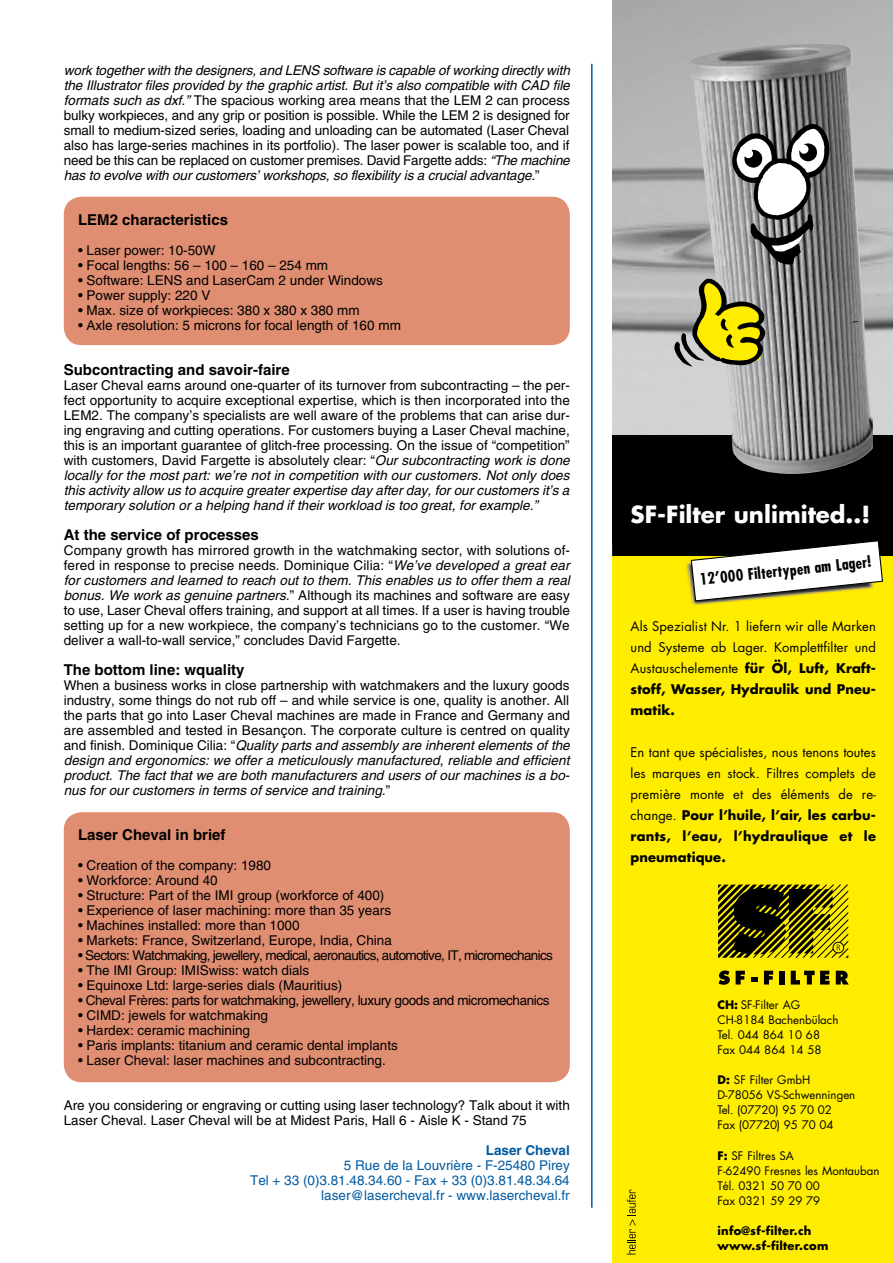
<style>
.page{position:relative;width:893px;height:1263px;background:#fff}
.page>*{position:absolute;margin:0;border:0;box-sizing:border-box;transform-origin:0 0}
.t1{font:700 22.95px "Futura";color:#fff}
.t2{font:700 condensed 15.45px "Futura";color:#000}
.t3{font:700 15px "Helvetica";color:#000}
.t4{font:13.5px/15px "Helvetica";color:#000;text-align:justify}
.t5{font:13.5px/15px "Helvetica";color:#005aa2;text-align:right}
.t6{font:13.5px "Helvetica";letter-spacing:-.05em;color:#000}
.t7{font:13.5px "Helvetica";letter-spacing:-.03em;color:#000}
.t8{font:700 13.5px "Helvetica";color:#005aa2}
.t9{font:13.05px/21px "Futura";letter-spacing:.005em;color:#000;text-align:justify}
.t10{font:11.55px/15px "Futura";color:#000}
.t11{font:700 11.55px/15px "Futura";letter-spacing:.02em;color:#000}
.s1{font-style:italic}
.s2{font-weight:700}
</style>
<div class="page">
<div style="left:613px;top:545px;width:280px;height:718px;background:#ffed00"></div>
<img style="left:613px;top:0;width:280px;height:435px">
<svg style="left:718px;top:884px;width:130px;height:74px"></svg>
<svg style="left:718px;top:970px;width:12px;height:15px"></svg>
<svg style="left:736px;top:971px;width:9px;height:13px"></svg>
<svg style="left:751px;top:977px;width:6px;height:4px"></svg>
<svg style="left:764px;top:971px;width:9px;height:13px"></svg>
<div style="left:779px;top:971px;width:5px;height:13px;background:#000"></div>
<svg style="left:791px;top:971px;width:38px;height:13px"></svg>
<svg style="left:836px;top:971px;width:13px;height:13px"></svg>
<svg style="left:627px;top:1189px;width:9px;height:65px"></svg>
<img style="left:686px;top:562px;width:40px;height:43px">
<div style="left:613px;top:435px;width:280px;height:121px;background:#000"></div>
<svg style="left:690px;top:541px;width:193px;height:61px"></svg>
<img style="left:689px;top:43px;width:184px;height:431px">
<svg style="left:803px;top:321px;width:79px;height:10px"></svg>
<svg style="left:732px;top:123px;width:98px;height:142px"></svg>
<svg style="left:674px;top:278px;width:91px;height:90px;background:#a7a252"></svg>
<div style="left:64px;top:197px;width:506px;height:148px;background:#e08e72;border-radius:18px"></div>
<div style="left:64px;top:812px;width:506px;height:270px;background:#e08e72;border-radius:18px"></div>
<hr style="left:591px;top:64px;width:2px;height:1144px;background:#005aa2">
<p class="t4" style="left:64px;top:63px;width:508px"><span class="s1">work together with the designers, and LENS software is capable of working directly with the Illustrator files provided by the graphic artist. But it’s also compatible with CAD file formats such as dxf.”</span> The spacious working area means that the LEM 2 can process bulky workpieces, and any grip or position is possible. While the LEM 2 is designed for small to medium-sized series, loading and unloading can be automated (Laser Cheval also has large-series machines in its portfolio). The laser power is scalable too, and if need be this can be replaced on customer premises. David Fargette adds: <span class="s1">“The machine has to evolve with our customers’ workshops, so flexibility is a crucial advantage.</span>”</p>
<p class="t3" style="left:78px;top:210px;width:152px">LEM2 characteristics</p>
<p class="t4" style="left:78px;top:243px;width:139px">• Laser power: 10-50W</p>
<p class="t4" style="left:78px;top:258px;width:252px">• Focal lengths: 56 – 100 – 160 – 254 mm</p>
<p class="t4" style="left:78px;top:273px;width:306px">• Software: LENS and LaserCam 2 under Windows</p>
<p class="t4" style="left:78px;top:288px;width:134px">• Power supply: 220 V</p>
<p class="t4" style="left:78px;top:303px;width:283px">• Max. size of workpieces: 380 x 380 x 380 mm</p>
<p class="t4" style="left:78px;top:318px;width:324px">• Axle resolution: 5 microns for focal length of 160 mm</p>
<p class="t3" style="left:64px;top:360px;width:227px">Subcontracting and savoir-faire</p>
<p class="t4" style="left:64px;top:378px;width:508px">Laser Cheval earns around one-quarter of its turnover from subcontracting – the per&shy;fect opportunity to acquire exceptional expertise, which is then incorporated into the LEM2. The company’s specialists are well aware of the problems that can arise dur&shy;ing engraving and cutting operations. For customers buying a Laser Cheval machine, this is an important guarantee of glitch-free processing. On the issue of “competition” with customers, David Fargette is absolutely clear: “<span class="s1">Our subcontracting work is done locally for the most part: we’re not in competition with our customers. Not only does this activity allow us to acquire greater expertise day after day, for our customers it’s a temporary solution or a helping hand if their workload is too great, for example.”</span></p>
<p class="t3" style="left:64px;top:525px;width:197px">At the service of processes</p>
<p class="t4" style="left:64px;top:543px;width:508px">Company growth has mirrored growth in the watchmaking sector, with solutions of&shy;fered in response to precise needs. Dominique Cilia: “<span class="s1">We’ve developed a great ear for customers and learned to reach out to them. This enables us to offer them a real bonus. We work as genuine partners.</span>” Although its machines and software are easy to use, Laser Cheval offers training, and support at all times. If a user is having trouble setting up for a new workpiece, the company’s technicians go to the customer. “We deliver a wall-to-wall service,” concludes David Fargette.</p>
<p class="t3" style="left:64px;top:660px;width:182px">The bottom line: wquality</p>
<p class="t4" style="left:64px;top:678px;width:508px">When a business works in close partnership with watchmakers and the luxury goods industry, some things do not rub off – and while service is one, quality is another. All the parts that go into Laser Cheval machines are made in France and Germany and are assembled and tested in Besançon. The corporate culture is centred on quality and finish. Dominique Cilia: “<span class="s1">Quality parts and assembly are inherent elements of the design and ergonomics: we offer a meticulously manufactured, reliable and efficient product. The fact that we are both manufacturers and users of our machines is a bo&shy;nus for our customers in terms of service and training.</span>”</p>
<p class="t3" style="left:78px;top:825px;width:149px">Laser Cheval in brief</p>
<p class="t4" style="left:78px;top:858px;width:195px">• Creation of the company: 1980</p>
<p class="t4" style="left:78px;top:873px;width:141px">• Workforce: Around 40</p>
<p class="t4" style="left:78px;top:888px;width:308px">• Structure: Part of the IMI group (workforce of 400)</p>
<p class="t4" style="left:78px;top:903px;width:315px">• Experience of laser machining: more than 35 years</p>
<p class="t4" style="left:78px;top:918px;width:223px">• Machines installed: more than 1000</p>
<p class="t4" style="left:78px;top:933px;width:315px">• Markets: France, Switzerland, Europe, India, China</p>
<p class="t6" style="left:78px;top:947px;width:476px">• Sectors: Watchmaking, jewellery, medical, aeronautics, automotive, IT, micromechanics</p>
<p class="t4" style="left:78px;top:963px;width:233px">• The IMI Group: IMISwiss: watch dials</p>
<p class="t4" style="left:78px;top:978px;width:266px">• Equinoxe Ltd: large-series dials (Mauritius)</p>
<p class="t7" style="left:78px;top:992px;width:473px">• Cheval Frères: parts for watchmaking, jewellery, luxury goods and micromechanics</p>
<p class="t4" style="left:78px;top:1008px;width:192px">• CIMD: jewels for watchmaking</p>
<p class="t4" style="left:78px;top:1023px;width:174px">• Hardex: ceramic machining</p>
<p class="t4" style="left:78px;top:1038px;width:321px">• Paris implants: titanium and ceramic dental implants</p>
<p class="t4" style="left:78px;top:1053px;width:309px">• Laser Cheval: laser machines and subcontracting.</p>
<p class="t4" style="left:64px;top:1098px;width:508px">Are you considering or engraving or cutting using laser technology? Talk about it with<br>Laser Cheval. Laser Cheval will be at Midest Paris, Hall 6 - Aisle K - Stand 75</p>
<p class="t8" style="left:486px;top:1142px;width:86px">Laser Cheval</p>
<p class="t5" style="left:250px;top:1158px;width:321px">5 Rue de la Louvrière - F-25480 Pirey<br>Tel + 33 (0)3.81.48.34.60 - Fax + 33 (0)3.81.48.34.64 laser@lasercheval.fr - www.lasercheval.fr</p>
<h1 class="t1" style="left:631px;top:498px;width:241px">SF-Filter unlimited..!</h1>
<p class="t2" style="left:699px;top:569px;width:174px;rotate:-6deg">12’000 Filtertypen am Lager!</p>
<p class="t9" style="left:631px;top:615px;width:247px">Als Spezialist Nr. 1 liefern wir alle Marken und Systeme ab Lager. Komplettfilter und Austauschelemente <span class="s2">für Öl, Luft, Kraft&shy;stoff, Wasser, Hydraulik und Pneu&shy;matik.</span></p>
<p class="t9" style="left:631px;top:741px;width:247px">En tant que spécialistes, nous tenons toutes les marques en stock. Filtres complets de première monte et des éléments de re - change. <span class="s2">Pour l’huile, l’air, les carbu&shy;rants, l’eau, l’hydraulique et le pneu matique.</span></p>
<p class="t10" style="left:717px;top:997px;width:122px"><span class="s2">CH:</span> SF-Filter AG<br>CH-8184 Bachenbülach<br>Tel. 044 864 10 68<br>Fax 044 864 14 58</p>
<p class="t10" style="left:717px;top:1072px;width:139px"><span class="s2">D:</span> SF Filter GmbH<br>D-78056 VS-Schwenningen<br>Tel. (07720) 95 70 02<br>Fax (07720) 95 70 04</p>
<p class="t10" style="left:717px;top:1147px;width:163px"><span class="s2">F:</span> SF Filtres SA<br>F-62490 Fresnes les Montauban<br>Tél. 0321 50 70 00<br>Fax 0321 59 29 79</p>
<p class="t11" style="left:717px;top:1223px;width:112px">info@sf-filter.ch www.sf-filter.com</p>
</div>
